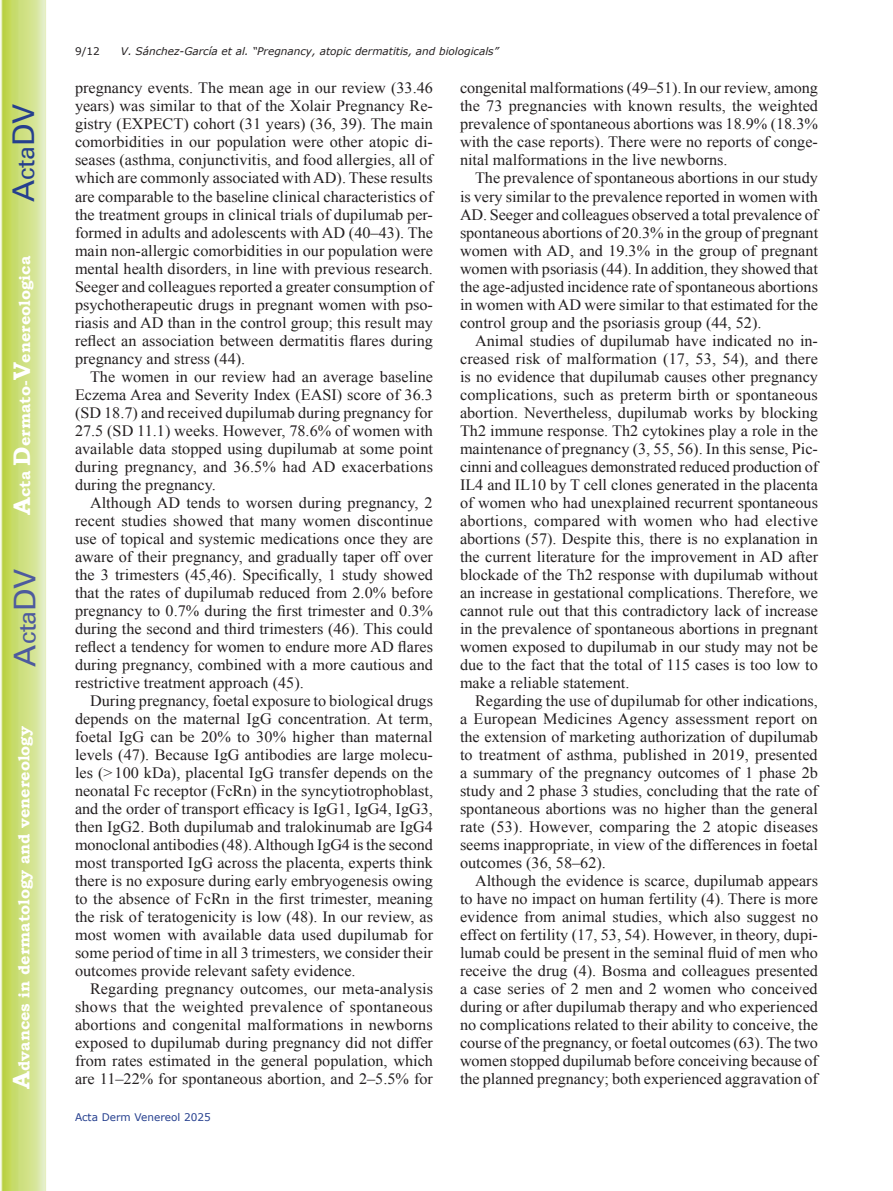
<style>
.page{position:relative;width:893px;height:1191px;background:#fff}
.page>*{position:absolute;margin:0;border:0;box-sizing:border-box;transform-origin:0 0}
.t1{font:30px "Univers";color:#4d5a9e}
.t2{font:30px "Univers";color:#253f8e}
.t3{font:15.75px/18px "Times New Roman";color:#231f20;text-align:justify}
.t4{font:700 15.75px "Bookman Old Style";color:#fff}
.t5{font:italic 10.5px "Verdana";color:#231f20}
.t6{font:10.5px "Verdana";color:#253f8e}
.t7{font:10.5px "Verdana";color:#231f20}
.s1{font-size:24px}
</style>
<div class="page">
<svg style="left:1px;top:0;width:45px;height:1191px;background:#cfe084"></svg>
<h1 class="t2" style="left:6px;top:202px;width:100px;rotate:-90deg">A<span class="s1">cta</span>DV</h1>
<p class="t4" style="left:15px;top:515px;width:260px;rotate:-90deg"><span class="s1">A</span>cta <span class="s1">D</span>ermato-<span class="s1">V</span>enereologica</p>
<h1 class="t1" style="left:7px;top:666px;width:100px;rotate:-90deg">A<span class="s1">cta</span>DV</h1>
<p class="t4" style="left:15px;top:1088px;width:364px;rotate:-90deg"><span class="s1">A</span>dvances in dermatology and venereology</p>
<p class="t7" style="left:75px;top:44px;width:26px">9/12</p>
<p class="t5" style="left:121px;top:44px;width:379px">V. Sánchez-García et al. “Pregnancy, atopic dermatitis, and biologicals”</p>
<p class="t3" style="left:75px;top:79px;width:360px">pregnancy events. The mean age in our review (33.46 years) was similar to that of the Xolair Pregnancy Re&shy;gistry (EXPECT) cohort (31 years) (36, 39). The main comorbidities in our population were other atopic di&shy;seases (asthma, conjunctivitis, and food allergies, all of which are commonly associated with AD). These results are comparable to the baseline clinical characteristics of the treatment groups in clinical trials of dupilumab per&shy;formed in adults and adolescents with AD (40–43). The main non-allergic comorbidities in our population were mental health disorders, in line with previous research.<br>Seeger and colleagues reported a greater consumption of psychotherapeutic drugs in pregnant women with pso&shy;riasis and AD than in the control group; this result may reflect an association between dermatitis flares during pregnancy and stress (44).</p>
<p class="t3" style="left:75px;top:367px;width:360px;text-indent:15px">The women in our review had an average baseline Eczema Area and Severity Index (EASI) score of 36.3 (SD 18.7) and received dupilumab during pregnancy for 27.5 (SD 11.1) weeks. However, 78.6% of women with available data stopped using dupilumab at some point during pregnancy, and 36.5% had AD exacerbations during the pregnancy.</p>
<p class="t3" style="left:75px;top:493px;width:360px;text-indent:15px">Although AD tends to worsen during pregnancy, 2 recent studies showed that many women discontinue use of topical and systemic medications once they are aware of their pregnancy, and gradually taper off over the 3 trimesters (45,46). Specifically, 1 study showed that the rates of dupilumab reduced from 2.0% before pregnancy to 0.7% during the first trimester and 0.3% during the second and third trimesters (46). This could reflect a tendency for women to endure more AD flares during pregnancy, combined with a more cautious and restrictive treatment approach (45).</p>
<p class="t3" style="left:75px;top:691px;width:360px;text-indent:15px">During pregnancy, foetal exposure to biological drugs depends on the maternal IgG concentration. At term, foetal IgG can be 20% to 30% higher than maternal levels (47). Because IgG antibodies are large molecu&shy;les (&gt;100 kDa), placental IgG transfer depends on the neonatal Fc receptor (FcRn) in the syncytiotrophoblast, and the order of transport efficacy is IgG1, IgG4, IgG3, then IgG2. Both dupilumab and tralokinumab are IgG4 monoclonal antibodies (48). Although IgG4 is the second most transported IgG across the placenta, experts think there is no exposure during early embryogenesis owing to the absence of FcRn in the first trimester, meaning the risk of teratogenicity is low (48). In our review, as most women with available data used dupilumab for some period of time in all 3 trimesters, we consider their outcomes provide relevant safety evidence.</p>
<p class="t3" style="left:75px;top:979px;width:360px;text-indent:15px">Regarding pregnancy outcomes, our meta-analysis shows that the weighted prevalence of spontaneous abortions and congenital malformations in newborns exposed to dupilumab during pregnancy did not differ from rates estimated in the general population, which are 11–22% for spontaneous abortion, and 2–5.5% for</p>
<p class="t6" style="left:75px;top:1110px;width:137px">Acta Derm Venereol 2025</p>
<p class="t3" style="left:460px;top:79px;width:360px">congenital malformations (49–51).In our review, among the 73 pregnancies with known results, the weighted prevalence of spontaneous abortions was 18.9% (18.3% with the case reports). There were no reports of conge&shy;nital malformations in the live newborns.</p>
<p class="t3" style="left:460px;top:169px;width:360px;text-indent:15px">The prevalence of spontaneous abortions in our study is very similar to the prevalence reported in women with AD. Seeger and colleagues observed a total prevalence of spontaneous abortions of 20.3% in the group of pregnant women with AD, and 19.3% in the group of pregnant women with psoriasis (44). In addition, they showed that the age-adjusted incidence rate of spontaneous abortions in women with AD were similar to that estimated for the control group and the psoriasis group (44, 52).</p>
<p class="t3" style="left:460px;top:331px;width:360px;text-indent:15px">Animal studies of dupilumab have indicated no in&shy;creased risk of malformation (17, 53, 54), and there is no evidence that dupilumab causes other pregnancy complications, such as preterm birth or spontaneous abortion. Nevertheless, dupilumab works by blocking Th2 immune response. Th2 cytokines play a role in the maintenance of pregnancy (3, 55, 56). In this sense, Pic&shy;cinni and colleagues demonstrated reduced production of IL4 and IL10 by T cell clones generated in the placenta of women who had unexplained recurrent spontaneous abortions, compared with women who had elective abortions (57). Despite this, there is no explanation in the current literature for the improvement in AD after blockade of the Th2 response with dupilumab without an increase in gestational complications. Therefore, we cannot rule out that this contradictory lack of increase in the prevalence of spontaneous abortions in pregnant women exposed to dupilumab in our study may not be due to the fact that the total of 115 cases is too low to make a reliable statement.</p>
<p class="t3" style="left:460px;top:691px;width:360px;text-indent:15px">Regarding the use of dupilumab for other indications, a European Medicines Agency assessment report on the extension of marketing authorization of dupilumab to treatment of asthma, published in 2019, presented a summary of the pregnancy outcomes of 1 phase 2b study and 2 phase 3 studies, concluding that the rate of spontaneous abortions was no higher than the general rate (53). However, comparing the 2 atopic diseases seems inappropriate, in view of the differences in foetal outcomes (36, 58–62).</p>
<p class="t3" style="left:460px;top:871px;width:360px;text-indent:15px">Although the evidence is scarce, dupilumab appears to have no impact on human fertility (4). There is more evidence from animal studies, which also suggest no effect on fertility (17, 53, 54). However, in theory, dupi&shy;lumab could be present in the seminal fluid of men who receive the drug (4). Bosma and colleagues presented a case series of 2 men and 2 women who conceived during or after dupilumab therapy and who experienced no complications related to their ability to conceive, the course of the pregnancy, or foetal outcomes (63). The two women stopped dupilumab before conceiving because of the planned pregnancy; both experienced aggravation of</p>
</div>
